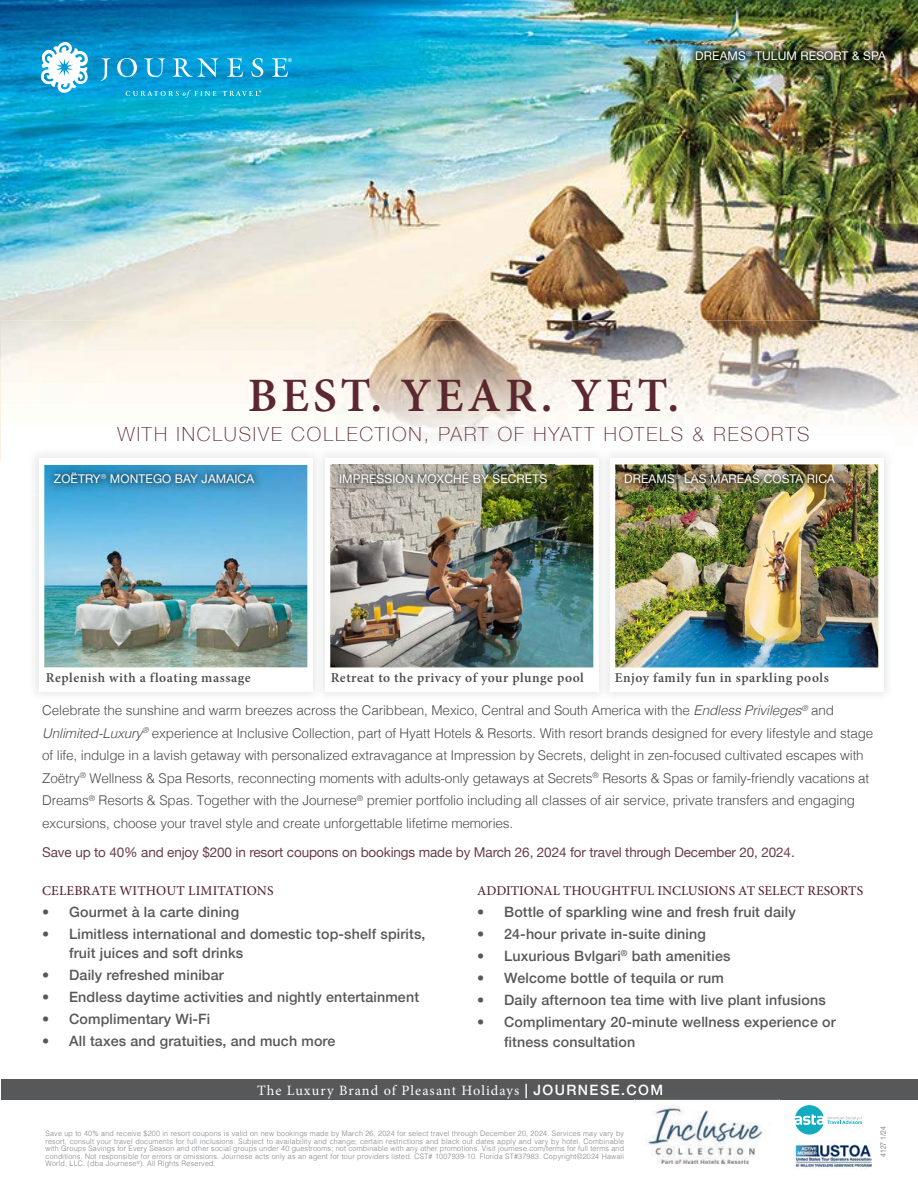
<style>
.page{position:relative;width:918px;height:1188px;background:#fff}
.page>*{position:absolute;margin:0;border:0;box-sizing:border-box;transform-origin:0 0}
.t1{font:600 48px "Minion Pro";letter-spacing:.085em;color:#5b282f}
.t2{font:100 19.5px "Helvetica Neue";letter-spacing:.1em;color:#5b282f}
.t3{font:500 14.25px/19.5px "Helvetica Neue";letter-spacing:.01em;color:#57585a}
.t4{font:14.25px "Minion Pro";letter-spacing:.075em;color:#fff}
.t5{font:300 13.5px/22.5px "Helvetica";letter-spacing:-.01em;color:#4b4c4d}
.t6{font:13.5px "Helvetica Neue";letter-spacing:-.01em;color:#6a3e48}
.t7{font:600 13.5px "Minion Pro";letter-spacing:.04em;color:#4b4c4d}
.t8{font:500 13.5px "Minion Pro";color:#582534}
.t9{font:12px "Helvetica Neue";letter-spacing:.01em;color:#fff}
.t10{font:11.4px "Myriad Pro";color:#fff}
.t11{font:300 7.5px/7.5px "Helvetica";letter-spacing:.03em;color:#808285;text-align:justify;scale:.95 1}
.t12{font:7.5px "Helvetica Neue";color:#808285;scale:.9 1}
.t13{font:6.9px "Myriad Pro";color:#fff}
.s1{font-style:italic}
.s2{font-family:"Helvetica Neue";font-weight:500}
</style>
<div class="page">
<div style="left:1px;top:1079px;width:917px;height:21px;background:#57585a"></div>
<img style="left:0;top:0;width:918px;height:460px">
<img style="left:1px;top:320px;width:917px;height:128px">
<img style="left:44px;top:495px;width:263px;height:172px">
<img style="left:794px;top:1140px;width:77px;height:29px">
<svg style="left:795px;top:1105px;width:67px;height:30px"></svg>
<div style="left:315px;top:495px;width:573px;height:201px;background:#f2f3f3"></div>
<div style="left:325px;top:458px;width:274px;height:234px;background:#fff"></div>
<img style="left:330px;top:495px;width:263px;height:172px">
<div style="left:600px;top:495px;width:8px;height:201px;background:#f3f4f4"></div>
<svg style="left:1px;top:448px;width:917px;height:47px"></svg>
<div style="left:610px;top:458px;width:274px;height:234px;background:#fff"></div>
<img style="left:615px;top:464px;width:263px;height:203px">
<img style="left:634px;top:1095px;width:146px;height:69px">
<img style="left:634px;top:1092px;width:28px;height:3px">
<img style="left:47px;top:465px;width:215px;height:26px">
<img style="left:332px;top:464px;width:222px;height:27px">
<img style="left:617px;top:467px;width:225px;height:24px">
<svg style="left:41px;top:42px;width:47px;height:51px"></svg>
<svg style="left:100px;top:58px;width:10px;height:23px"></svg>
<svg style="left:117px;top:58px;width:20px;height:19px"></svg>
<svg style="left:144px;top:58px;width:21px;height:19px"></svg>
<svg style="left:173px;top:58px;width:45px;height:19px"></svg>
<svg style="left:227px;top:58px;width:16px;height:19px"></svg>
<svg style="left:251px;top:58px;width:12px;height:19px"></svg>
<svg style="left:272px;top:58px;width:16px;height:19px"></svg>
<svg style="left:126px;top:90px;width:91px;height:8px"></svg>
<svg style="left:223px;top:91px;width:36px;height:5px"></svg>
<img style="left:688px;top:43px;width:205px;height:24px">
<p class="t13" style="left:259px;top:89px;width:4px">®</p>
<p class="t10" style="left:287px;top:55px;width:6px">®</p>
<p class="t9" style="left:695px;top:47px;width:192px">DREAMS<sup>®</sup> TULUM RESORT &amp; SPA</p>
<h1 class="t1" style="left:248px;top:362px;width:433px">BEST. YEAR. YET.</h1>
<h2 class="t2" style="left:117px;top:419px;width:694px">WITH INCLUSIVE COLLECTION, PART OF HYATT HOTELS &amp; RESORTS</h2>
<p class="t9" style="left:54px;top:470px;width:202px">ZOËTRY<sup>®</sup> MONTEGO BAY JAMAICA</p>
<p class="t9" style="left:339px;top:470px;width:210px">IMPRESSION MOXCHÉ BY SECRETS</p>
<p class="t9" style="left:624px;top:470px;width:212px">DREAMS<sup>®</sup> LAS MAREAS COSTA RICA</p>
<p class="t7" style="left:46px;top:668px;width:206px">Replenish with a floating massage</p>
<p class="t7" style="left:331px;top:669px;width:255px">Retreat to the privacy of your plunge pool</p>
<p class="t7" style="left:615px;top:669px;width:215px">Enjoy family fun in sparkling pools</p>
<p class="t5" style="left:42px;top:698px;width:833px">Celebrate the sunshine and warm breezes across the Caribbean, Mexico, Central and South America with the <span class="s1">Endless Privileges</span><sup>®</sup> and <span class="s1">Unlimited-Luxury</span><sup>®</sup> experience at Inclusive Collection, part of Hyatt Hotels &amp; Resorts. With resort brands designed for every lifestyle and stage of life, indulge in a lavish getaway with personalized extravagance at Impression by Secrets, delight in zen-focused cultivated escapes with Zoëtry<sup>®</sup> Wellness &amp; Spa Resorts, reconnecting moments with adults-only getaways at Secrets<sup>®</sup> Resorts &amp; Spas or family-friendly vacations at Dreams<sup>®</sup> Resorts &amp; Spas. Together with the Journese<sup>®</sup> premier portfolio including all classes of air service, private transfers and engaging excursions, choose your travel style and create unforgettable lifetime memories.</p>
<p class="t6" style="left:42px;top:842px;width:754px">Save up to 40% and enjoy $200 in resort coupons on bookings made by March 26, 2024 for travel through December 20, 2024.</p>
<p class="t8" style="left:42px;top:882px;width:233px">CELEBRATE WITHOUT LIMITATIONS</p>
<p class="t3" style="left:42px;top:901px;width:198px">• Gourmet à la carte dining</p>
<p class="t3" style="left:69px;top:923px;width:358px;text-indent:-27px">• Limitless international and domestic top-shelf spirits, fruit juices and soft drinks</p>
<p class="t3" style="left:42px;top:964px;width:183px">• Daily refreshed minibar</p>
<p class="t3" style="left:42px;top:986px;width:378px">• Endless daytime activities and nightly entertainment</p>
<p class="t3" style="left:42px;top:1008px;width:170px">• Complimentary Wi-Fi</p>
<p class="t3" style="left:42px;top:1030px;width:295px">• All taxes and gratuities, and much more</p>
<p class="t8" style="left:477px;top:882px;width:388px">ADDITIONAL THOUGHTFUL INCLUSIONS AT SELECT RESORTS</p>
<p class="t3" style="left:477px;top:901px;width:320px">• Bottle of sparkling wine and fresh fruit daily</p>
<p class="t3" style="left:477px;top:923px;width:230px">• 24-hour private in-suite dining</p>
<p class="t3" style="left:477px;top:945px;width:255px">• Luxurious Bvlgari<sup>®</sup> bath amenities</p>
<p class="t3" style="left:477px;top:967px;width:248px">• Welcome bottle of tequila or rum</p>
<p class="t3" style="left:477px;top:989px;width:350px">• Daily afternoon tea time with live plant infusions</p>
<p class="t3" style="left:504px;top:1011px;width:333px;text-indent:-27px">• Complimentary 20-minute wellness experience or fitness consultation</p>
<p class="t4" style="left:257px;top:1081px;width:408px">The Luxury Brand of Pleasant Holidays <span class="s2">| JOURNESE.COM</span></p>
<p class="t11" style="left:45px;top:1129px;width:611px">Save up to 40% and receive $200 in resort coupons is valid on new bookings made by March 26, 2024 for select travel through December 20, 2024. Services may vary by resort, consult your travel documents for full inclusions. Subject to availability and change; certain restrictions and black out dates apply and vary by hotel. Combinable with Groups Savings for Every Season and other social groups under 40 guestrooms; not combinable with any other promotions. Visit journese.com/terms for full terms and conditions. Not responsible for errors or omissions. Journese acts only as an agent for tour providers listed. CST# 1007939-10. Florida ST#37983. Copyright©2024 Hawaii World, LLC. (dba Journese<sup>®</sup>). All Rights Reserved.</p>
<p class="t12" style="left:878px;top:1157px;width:35px;rotate:-90deg">4127 1/24</p>
</div>
